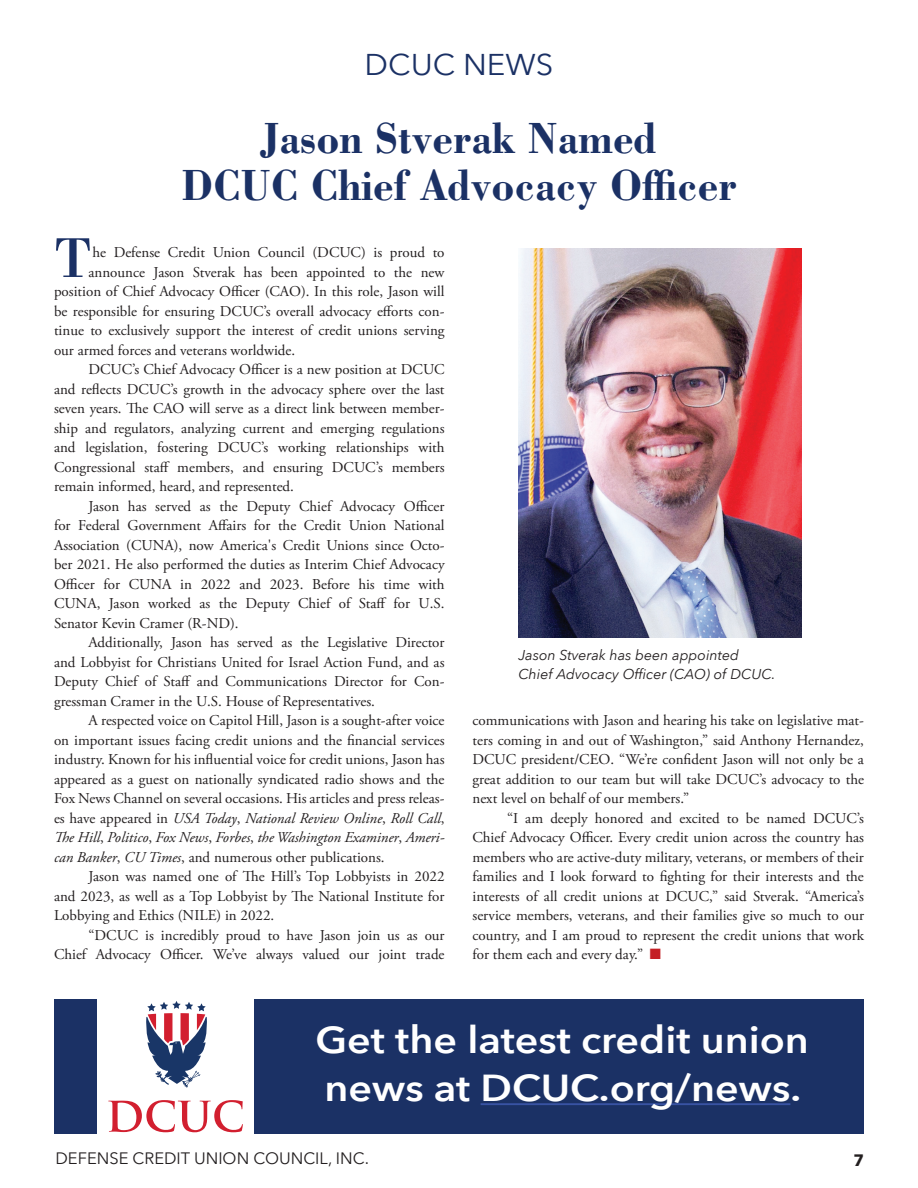
<style>
.page{position:relative;width:918px;height:1188px;background:#fff}
.page>*{position:absolute;margin:0;border:0;box-sizing:border-box;transform-origin:0 0}
.t1{font:57.9px "Bodoni LT Pro";color:#1b3165}
.t2{font:700 45px/46.5px "Bodoni LT Pro";color:#1b3165;text-align:center;scale:.92 1}
.t3{font:600 37.5px/48px "Avenir Next";color:#fff;scale:1.1 1}
.t4{font:30px "Avenir Next";color:#1b3165;scale:1.04 1}
.t5{font:16.5px "Avenir Next";color:#231f20}
.t6{font:700 16.5px "Avenir Next";color:#231f20}
.t7{font:15px/19.5px "Adobe Garamond Pro";color:#231f20;text-align:justify}
.t8{font:italic 15px "Adobe Garamond Pro";color:#231f20}
.t9{font:italic 14.25px/18.8px "Avenir Next";color:#231f20}
.s1{font-style:normal}
.s2{font-style:italic}
.s3{color:#c41f25}
</style>
<div class="page">
<img style="left:518px;top:248px;width:284px;height:389px">
<div style="left:54px;top:999px;width:810px;height:135px;background:#1b3165"></div>
<div style="left:97px;top:995px;width:157px;height:144px;background:#fff"></div>
<hr style="left:481px;top:1103px;width:309px;height:2px;background:#3853a3">
<svg style="left:146px;top:1001px;width:61px;height:87px"></svg>
<svg style="left:108px;top:1100px;width:135px;height:32px"></svg>
<h3 class="t4" style="left:365px;top:39px;width:183px">DCUC NEWS</h3>
<h2 class="t2" style="left:181px;top:114px;width:606px">Jason Stverak Named<br>DCUC Chief Advocacy Officer</h2>
<h1 class="t1" style="left:54px;top:223px;width:39px">T</h1>
<p class="t7" style="left:92px;top:244px;width:354px">he Defense Credit Union Council (DCUC) is proud to</p>
<p class="t7" style="left:89px;top:263px;width:358px">announce Jason Stverak has been appointed to the new</p>
<p class="t7" style="left:54px;top:283px;width:392px">position of Chief Advocacy Officer (CAO). In this role, Jason will</p>
<p class="t7" style="left:54px;top:302px;width:392px">be responsible for ensuring DCUC’s overall advocacy efforts con-</p>
<p class="t7" style="left:54px;top:322px;width:392px">tinue to exclusively support the interest of credit unions serving</p>
<p class="t7" style="left:54px;top:341px;width:243px">our armed forces and veterans worldwide.</p>
<p class="t7" style="left:89px;top:361px;width:358px">DCUC’s Chief Advocacy Officer is a new position at DCUC</p>
<p class="t7" style="left:54px;top:380px;width:392px">and reflects DCUC’s growth in the advocacy sphere over the last</p>
<p class="t7" style="left:54px;top:400px;width:392px">seven years. The CAO will serve as a direct link between member-</p>
<p class="t7" style="left:54px;top:419px;width:392px">ship and regulators, analyzing current and emerging regulations</p>
<p class="t7" style="left:54px;top:439px;width:392px">and legislation, fostering DCUC’s working relationships with</p>
<p class="t7" style="left:54px;top:458px;width:392px">Congressional staff members, and ensuring DCUC’s members</p>
<p class="t7" style="left:54px;top:478px;width:242px">remain informed, heard, and represented.</p>
<p class="t7" style="left:89px;top:497px;width:358px">Jason has served as the Deputy Chief Advocacy Officer</p>
<p class="t7" style="left:54px;top:517px;width:392px">for Federal Government Affairs for the Credit Union National</p>
<p class="t7" style="left:54px;top:536px;width:392px">Association (CUNA), now America's Credit Unions since Octo-</p>
<p class="t7" style="left:54px;top:556px;width:392px">ber 2021. He also performed the duties as Interim Chief Advocacy</p>
<p class="t7" style="left:54px;top:575px;width:392px">Officer for CUNA in 2022 and 2023. Before his time with</p>
<p class="t7" style="left:54px;top:595px;width:392px">CUNA, Jason worked as the Deputy Chief of Staff for U.S.</p>
<p class="t7" style="left:54px;top:614px;width:186px">Senator Kevin Cramer (R-ND).</p>
<p class="t7" style="left:89px;top:634px;width:358px">Additionally, Jason has served as the Legislative Director</p>
<p class="t7" style="left:54px;top:653px;width:392px">and Lobbyist for Christians United for Israel Action Fund, and as</p>
<p class="t7" style="left:54px;top:673px;width:392px">Deputy Chief of Staff and Communications Director for Con-</p>
<p class="t7" style="left:54px;top:692px;width:323px">gressman Cramer in the U.S. House of Representatives.</p>
<p class="t7" style="left:89px;top:712px;width:358px">A respected voice on Capitol Hill, Jason is a sought-after voice</p>
<p class="t7" style="left:54px;top:731px;width:392px">on important issues facing credit unions and the financial services</p>
<p class="t7" style="left:54px;top:751px;width:392px">industry. Known for his influential voice for credit unions, Jason has</p>
<p class="t7" style="left:54px;top:770px;width:392px">appeared as a guest on nationally syndicated radio shows and the</p>
<p class="t7" style="left:54px;top:790px;width:392px">Fox News Channel on several occasions. His articles and press releas-</p>
<p class="t8" style="left:54px;top:809px;width:392px"><span class="s1">es have appeared in</span> USA Today<span class="s1">,</span> National Review Online<span class="s1">,</span> Roll Call<span class="s1">,</span></p>
<p class="t8" style="left:54px;top:829px;width:392px">The Hill<span class="s1">,</span> Politico<span class="s1">,</span> Fox News<span class="s1">,</span> Forbes<span class="s1">,</span> the Washington Examiner<span class="s1">,</span> Ameri-</p>
<p class="t7" style="left:54px;top:848px;width:332px"><span class="s2">can Banker</span>, <span class="s2">CU Times</span>, and numerous other publications.</p>
<p class="t7" style="left:89px;top:868px;width:358px">Jason was named one of The Hill’s Top Lobbyists in 2022</p>
<p class="t7" style="left:54px;top:887px;width:392px">and 2023, as well as a Top Lobbyist by The National Institute for</p>
<p class="t7" style="left:54px;top:907px;width:222px">Lobbying and Ethics (NILE) in 2022.</p>
<p class="t7" style="left:89px;top:926px;width:358px">“DCUC is incredibly proud to have Jason join us as our</p>
<p class="t7" style="left:54px;top:946px;width:392px">Chief Advocacy Officer. We’ve always valued our joint trade</p>
<p class="t9" style="left:518px;top:645px;width:259px">Jason Stverak has been appointed<br>Chief Advocacy Officer (CAO) of DCUC.</p>
<p class="t7" style="left:472px;top:712px;width:393px">communications with Jason and hearing his take on legislative mat&shy;ters coming in and out of Washington,” said Anthony Hernandez, DCUC president/CEO. “We’re confident Jason will not only be a great addition to our team but will take DCUC’s advocacy to the next level on behalf of our members.”</p>
<p class="t7" style="left:472px;top:809px;width:393px;text-indent:35px">“I am deeply honored and excited to be named DCUC’s Chief Advocacy Officer. Every credit union across the country has members who are active-duty military, veterans, or members of their families and I look forward to fighting for their interests and the interests of all credit unions at DCUC,” said Stverak. “America’s service members, veterans, and their families give so much to our country, and I am proud to represent the credit unions that work for them each and every day.” <span class="s3">■</span></p>
<h3 class="t3" style="left:315px;top:1015px;width:450px">Get the latest credit union news at DCUC.org/news.</h3>
<p class="t5" style="left:56px;top:1145px;width:315px">DEFENSE CREDIT UNION COUNCIL, INC.</p>
<p class="t6" style="left:853px;top:1146px;width:12px">7</p>
</div>
